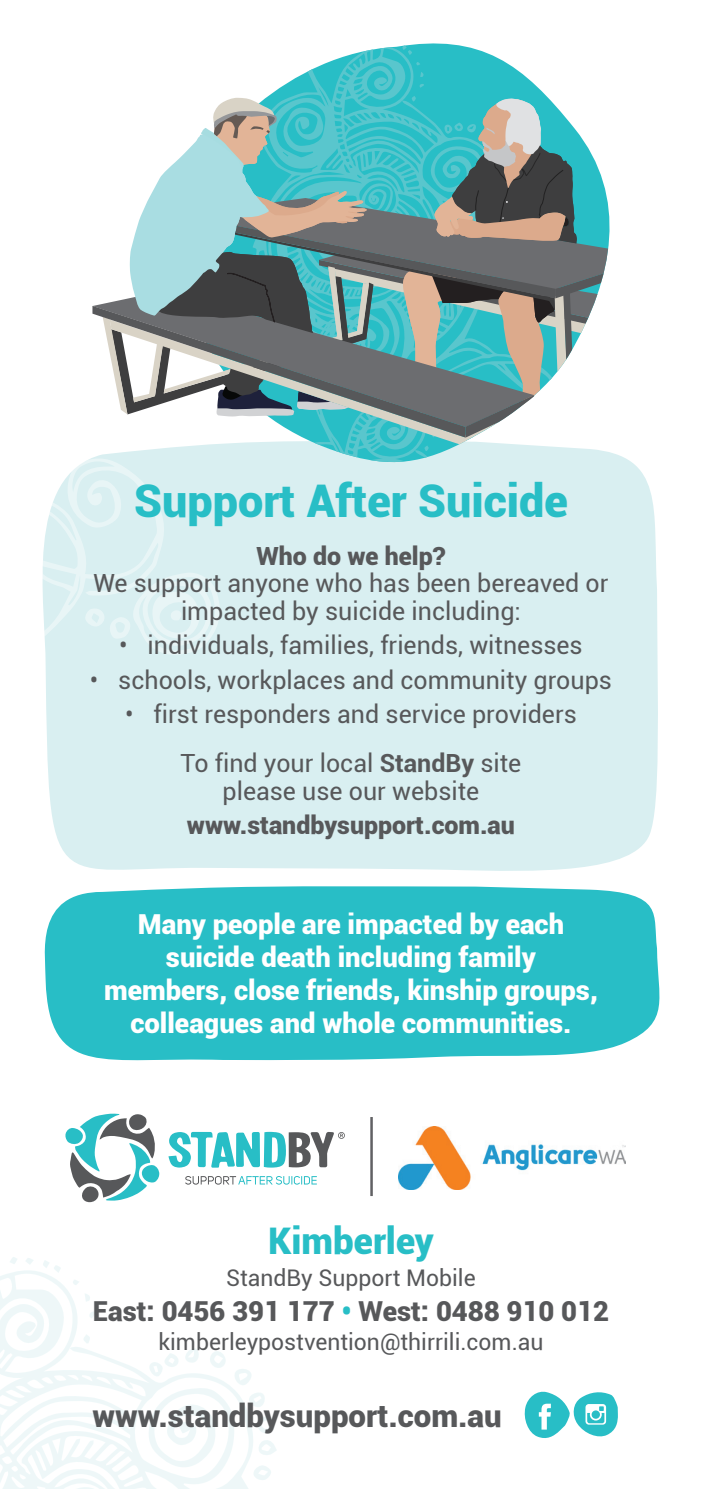
<style>
.page{position:relative;width:702px;height:1489px;background:#fff}
.page>*{position:absolute;margin:0;border:0;box-sizing:border-box;transform-origin:0 0}
.t1{font:900 45px "Roboto";color:#28bec6}
.t2{font:900 36.75px "Roboto";color:#28bec6}
.t3{font:900 31.25px "Roboto";color:#57585a}
.t4{font:900 27.5px/33px "Roboto";color:#fff;text-align:center}
.t5{font:900 27.5px "Roboto";color:#57585a}
.t6{font:25px/27.5px "Roboto";color:#57585a;text-align:center}
.t7{font:900 25px "Roboto";color:#57585a}
.t8{font:23px "Roboto";color:#57585a}
.s1{font-weight:700}
.s2{color:#28bec6}
</style>
<div class="page">
<div style="left:46px;top:460px;width:612px;height:411px;background:#d9eff1"></div>
<div style="left:44px;top:886px;width:616px;height:175px;background:#28bec6"></div>
<svg style="left:0;top:1175px;width:463px;height:313px"></svg>
<svg style="left:234px;top:1367px;width:18px;height:18px"></svg>
<svg style="left:253px;top:1464px;width:18px;height:16px"></svg>
<svg style="left:209px;top:1350px;width:17px;height:18px"></svg>
<svg style="left:257px;top:1415px;width:20px;height:40px"></svg>
<svg style="left:248px;top:1391px;width:17px;height:16px"></svg>
<svg style="left:185px;top:1347px;width:14px;height:16px"></svg>
<svg style="left:149px;top:1352px;width:30px;height:24px"></svg>
<svg style="left:83px;top:1334px;width:7px;height:9px"></svg>
<svg style="left:9px;top:1256px;width:9px;height:8px"></svg>
<svg style="left:43px;top:1259px;width:7px;height:9px"></svg>
<svg style="left:25px;top:1257px;width:9px;height:7px"></svg>
<svg style="left:85px;top:1293px;width:6px;height:8px"></svg>
<svg style="left:53px;top:1264px;width:8px;height:8px"></svg>
<svg style="left:89px;top:1311px;width:7px;height:7px"></svg>
<svg style="left:73px;top:1279px;width:7px;height:5px"></svg>
<svg style="left:524px;top:1391px;width:94px;height:47px"></svg>
<svg style="left:42px;top:454px;width:124px;height:268px;background:#ddf1f2"></svg>
<svg style="left:85px;top:571px;width:137px;height:85px;background:#def1f2"></svg>
<svg style="left:270px;top:43px;width:276px;height:52px;fill:#28bec6"></svg>
<svg style="left:420px;top:72px;width:4px;height:5px"></svg>
<svg style="left:393px;top:43px;width:19px;height:12px"></svg>
<svg style="left:419px;top:84px;width:5px;height:4px"></svg>
<svg style="left:416px;top:62px;width:4px;height:4px"></svg>
<svg style="left:103px;top:95px;width:526px;height:372px"></svg>
<svg style="left:92px;top:306px;width:373px;height:131px"></svg>
<svg style="left:65px;top:1113px;width:94px;height:89px"></svg>
<svg style="left:185px;top:1175px;width:132px;height:9px"></svg>
<svg style="left:168px;top:1131px;width:177px;height:36px"></svg>
<hr style="left:370px;top:1116px;width:3px;height:79px;background:#616164">
<img style="left:398px;top:1126px;width:227px;height:63px">
<h1 class="t1" style="left:134px;top:469px;width:435px">Support After Suicide</h1>
<p class="t7" style="left:256px;top:538px;width:191px">Who do we help?</p>
<p class="t6" style="left:93px;top:568px;width:516px">We support anyone who has been bereaved or impacted by suicide including:</p>
<p class="t6" style="left:119px;top:630px;width:465px">• individuals, families, friends, witnesses</p>
<p class="t6" style="left:90px;top:665px;width:523px">• schools, workplaces and community groups</p>
<p class="t6" style="left:125px;top:689px;width:453px;line-height:48.8px">• first responders and service providers<br>To find your local <span class="s1">StandBy</span> site</p>
<p class="t6" style="left:222px;top:776px;width:258px">please use our website</p>
<p class="t7" style="left:187px;top:807px;width:329px">www.standbysupport.com.au</p>
<p class="t4" style="left:104px;top:906px;width:495px">Many people are impacted by each suicide death including family members, close friends, kinship groups, colleagues and whole communities.</p>
<h2 class="t2" style="left:268px;top:1214px;width:167px">Kimberley</h2>
<p class="t8" style="left:226px;top:1261px;width:251px">StandBy Support Mobile</p>
<p class="t5" style="left:93px;top:1291px;width:517px">East: 0456 391 177 <span class="s2">•</span> West: 0488 910 012</p>
<p class="t8" style="left:158px;top:1325px;width:386px">kimberleypostvention@thirrili.com.au</p>
<p class="t3" style="left:92px;top:1393px;width:411px">www.standbysupport.com.au</p>
</div>
